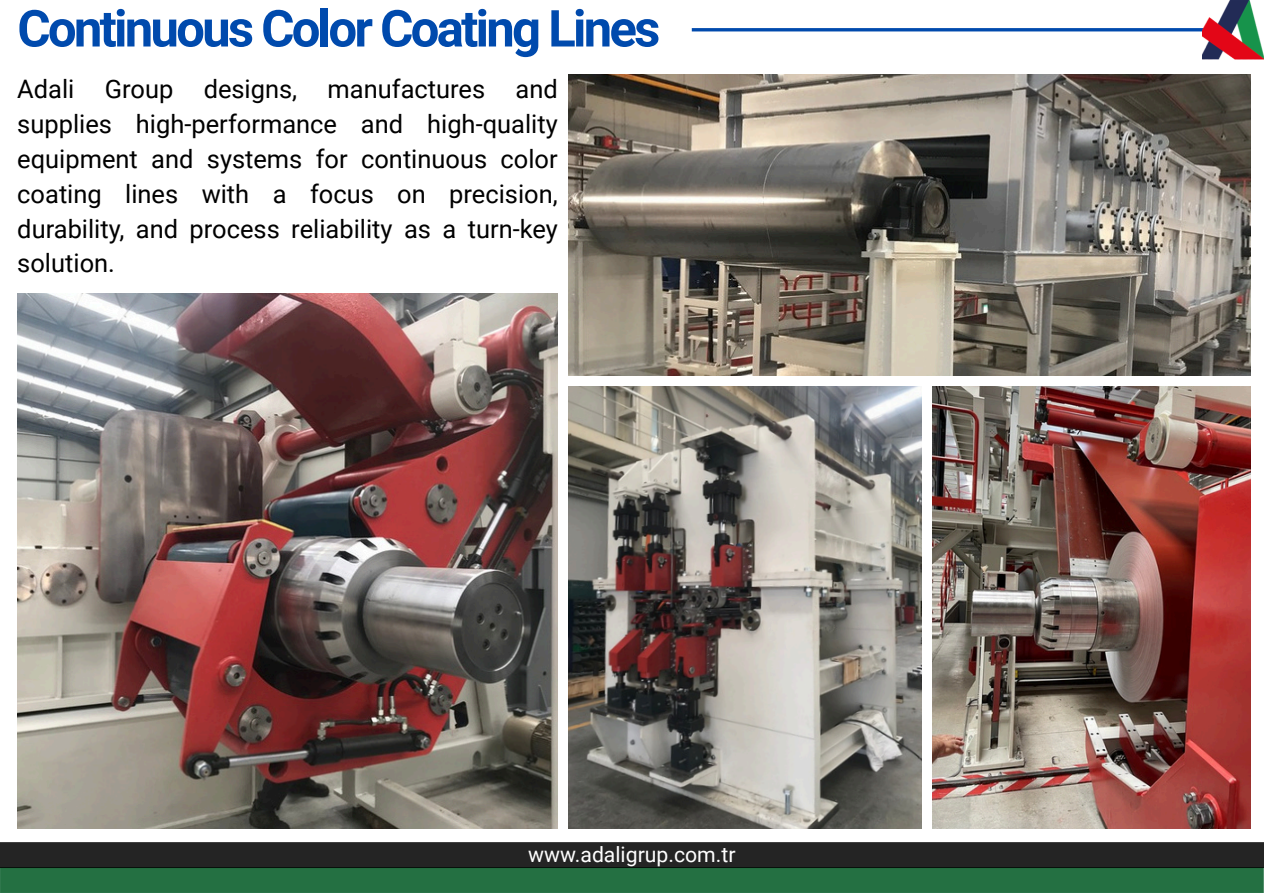
<style>
.page{position:relative;width:1264px;height:894px;background:#fff}
.page>*{position:absolute;margin:0;border:0;box-sizing:border-box;transform-origin:0 0}
.t1{font:700 51px "Roboto";letter-spacing:-.055em;color:#004aad}
.t2{font:25.5px/35px "Roboto";color:#000;text-align:justify}
.t3{font:21.15px "Roboto";color:#fff}
</style>
<div class="page">
<div style="left:0;top:866px;width:1263px;height:26px;background:#247042"></div>
<div style="left:0;top:841px;width:1263px;height:26px;background:#242424"></div>
<hr style="left:691px;top:28px;width:526px;height:3px;background:#004aad">
<img style="left:1201px;top:0;width:62px;height:60px">
<img style="left:932px;top:386px;width:318px;height:442px">
<img style="left:568px;top:386px;width:354px;height:442px">
<img style="left:568px;top:74px;width:682px;height:301px">
<img style="left:17px;top:293px;width:541px;height:535px">
<h1 class="t1" style="left:17px;top:-1px;width:644px">Continuous Color Coating Lines</h1>
<p class="t2" style="left:17px;top:72px;width:542px">Adali Group designs, manufactures and supplies high-performance and high-quality equipment and systems for continuous color coating lines with a focus on precision, durability, and process reliability as a turn-key solution.</p>
<p class="t3" style="left:528px;top:842px;width:209px">www.adaligrup.com.tr</p>
</div>
